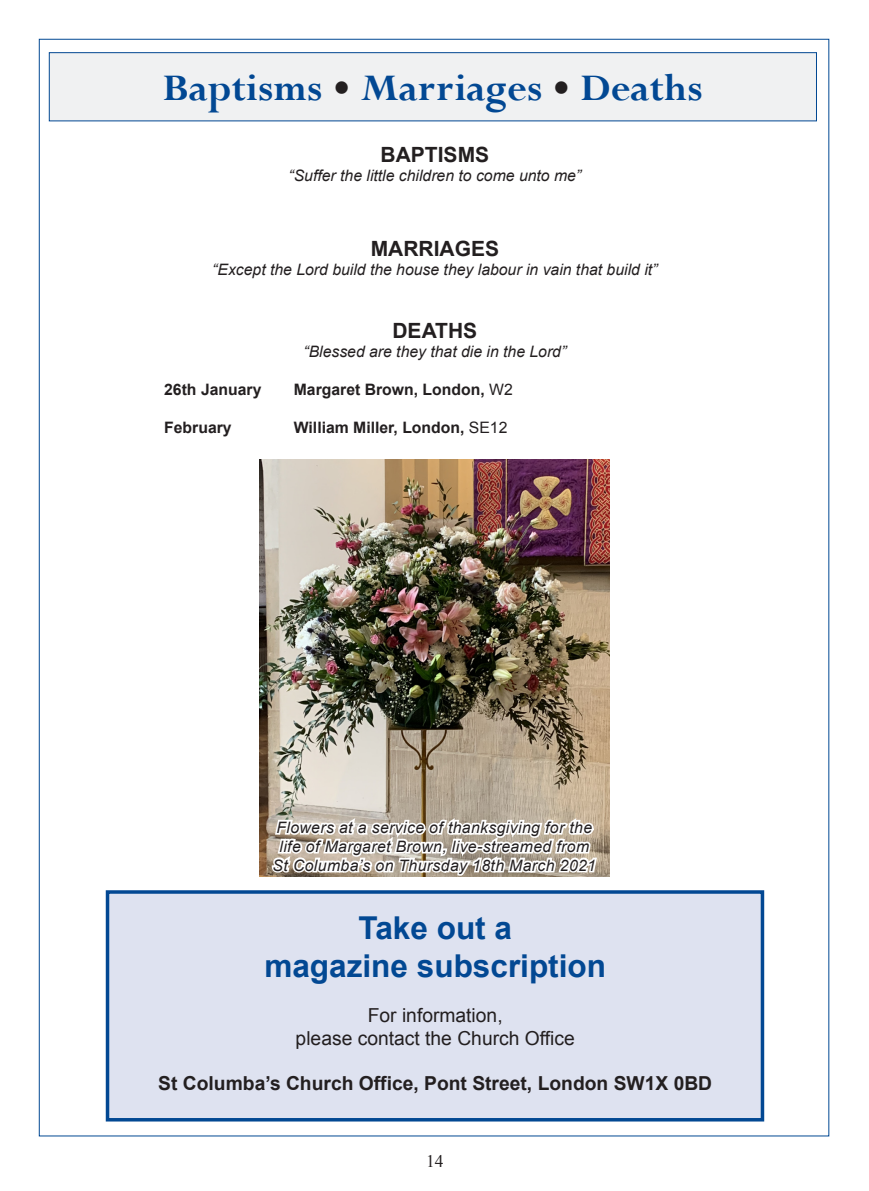
<style>
.page{position:relative;width:869px;height:1191px;background:#fff}
.page>*{position:absolute;margin:0;border:0;box-sizing:border-box;transform-origin:0 0}
.t1{font:700 42px "Perpetua";color:#024893}
.t2{font:700 31.5px/37.8px "Arial";color:#024893;text-align:center}
.t3{font:700 21px "Arial";color:#231f20}
.t4{font:700 19.25px "Arial";color:#231f20}
.t5{font:19.25px/23.1px "Arial";color:#231f20;text-align:center}
.t6{font:17.5px "Times New Roman";color:#231f20}
.t7{font:italic 15.75px "Arial";color:#231f20}
.t8{font:italic 15.75px/18.9px "Arial";letter-spacing:.025em;color:#231f20;text-align:center}
.t9{font:700 15.75px "Arial";color:#231f20}
.s1{color:#231f20}
.s2{font-weight:400}
</style>
<div class="page">
<div style="left:49px;top:53px;width:767px;height:68px;background:#f0f1f2"></div>
<div style="left:49px;top:52px;width:767px;height:69px;border:1px solid #024893"></div>
<div style="left:107px;top:892px;width:655px;height:227px;background:#dee2f0"></div>
<div style="left:106px;top:890px;width:657px;height:231px;border:4px solid #024893"></div>
<img style="left:259px;top:459px;width:350px;height:418px">
<svg style="left:270px;top:789px;width:329px;height:106px"></svg>
<h1 class="t1" style="left:163px;top:61px;width:541px">Baptisms <span class="s1">•</span> Marriages <span class="s1">•</span> Deaths</h1>
<h3 class="t3" style="left:380px;top:140px;width:110px">BAPTISMS</h3>
<p class="t7" style="left:288px;top:165px;width:294px">“Suffer the little children to come unto me”</p>
<h3 class="t3" style="left:370px;top:235px;width:130px">MARRIAGES</h3>
<p class="t7" style="left:212px;top:259px;width:446px">“Except the Lord build the house they labour in vain that build it”</p>
<h3 class="t3" style="left:392px;top:317px;width:86px">DEATHS</h3>
<p class="t7" style="left:303px;top:341px;width:264px">“Blessed are they that die in the Lord”</p>
<p class="t9" style="left:164px;top:379px;width:99px">26th January</p>
<p class="t9" style="left:294px;top:379px;width:220px">Margaret Brown, London, <span class="s2">W2</span></p>
<p class="t9" style="left:164px;top:416px;width:69px">February</p>
<p class="t9" style="left:294px;top:416px;width:215px">William Miller, London, <span class="s2">SE12</span></p>
<p class="t8" style="left:272px;top:818px;width:325px">Flowers at a service of thanksgiving for the life of Margaret Brown, live-streamed from<br>St Columba’s on Thursday 18th March 2021</p>
<h2 class="t2" style="left:264px;top:910px;width:343px">Take out a<br>magazine subscription</h2>
<p class="t5" style="left:295px;top:1004px;width:280px">For information,<br>please contact the Church Office</p>
<p class="t4" style="left:158px;top:1070px;width:555px">St Columba’s Church Office, Pont Street, London SW1X 0BD</p>
<p class="t6" style="left:426px;top:1149px;width:19px">14</p>
</div>
